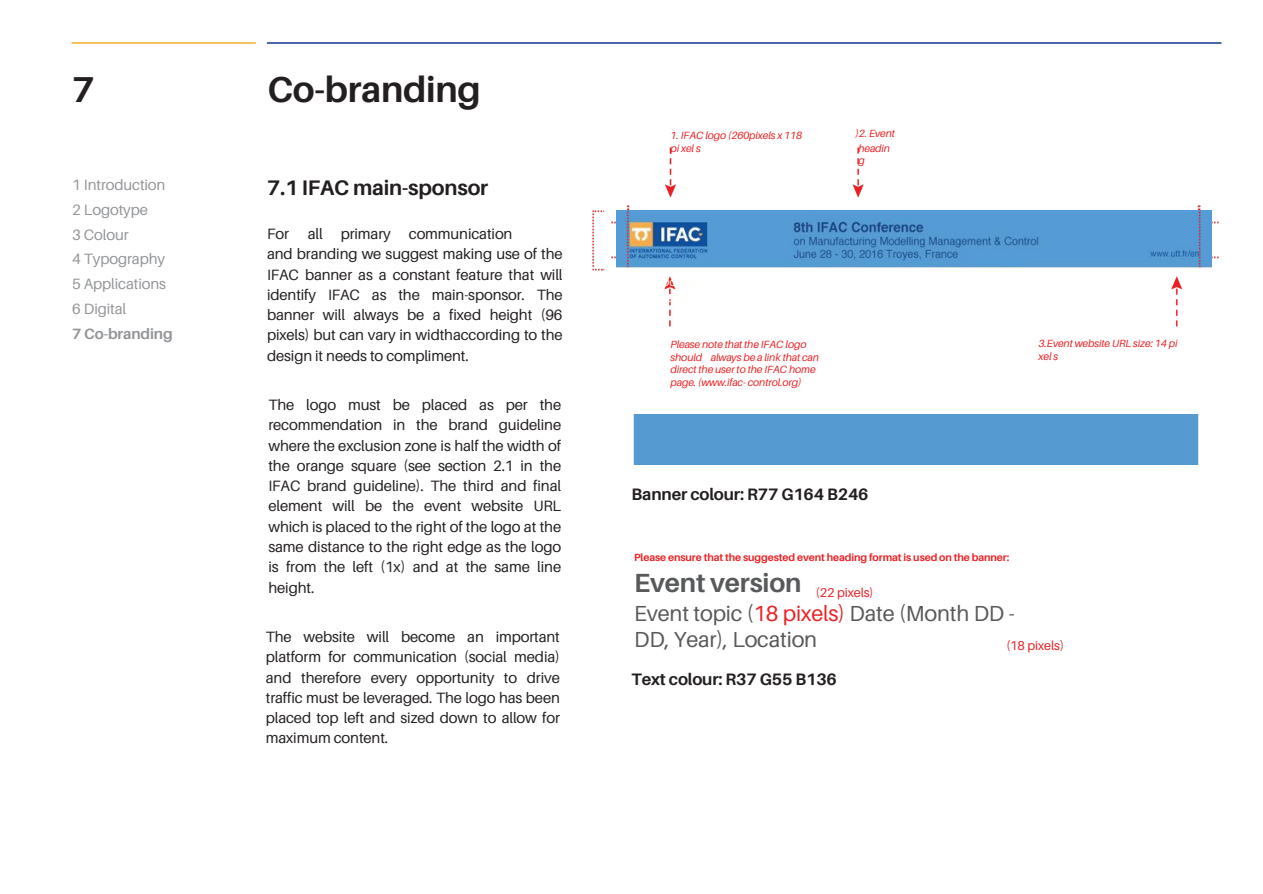
<style>
.page{position:relative;width:1263px;height:894px;background:#fff}
.page>*{position:absolute;margin:0;border:0;box-sizing:border-box;transform-origin:0 0}
.t1{font:700 36px "Aileron";letter-spacing:-.01em;color:#231f20}
.t2{font:700 26.25px "Aileron";letter-spacing:-.005em;color:#58595b}
.t3{font:21.75px/25.8px "Aileron";letter-spacing:-.01em;color:#58595b}
.t4{font:700 21px "Aileron";letter-spacing:-.01em;color:#231f20}
.t5{font:700 16.5px "Aileron";letter-spacing:-.01em;color:#231f20}
.t6{font:15px/20.2px "Aileron";letter-spacing:-.01em;color:#231f20;text-align:justify}
.t7{font:15px/24.8px "Aileron";letter-spacing:-.01em;color:#939598}
.t8{font:700 15px "Aileron";letter-spacing:-.01em;color:#939598}
.t9{font:12.75px "Aileron";letter-spacing:-.01em;color:#eb2225}
.t10{font:italic 10.5px/12.3px "Aileron";letter-spacing:-.01em;color:#eb2225}
.t11{font:700 10.5px "Aileron";letter-spacing:-.01em;color:#eb2225}
.s1{color:#eb2225}
</style>
<div class="page">
<img style="left:71px;top:42px;width:1151px;height:2px">
<img style="left:592px;top:147px;width:272px;height:124px">
<div style="left:633px;top:415px;width:566px;height:49px;background:#559bd2"></div>
<img style="left:604px;top:198px;width:615px;height:129px">
<h4 class="t1" style="left:72px;top:67px;width:24px">7</h4>
<h4 class="t1" style="left:267px;top:67px;width:215px">Co-branding</h4>
<p class="t7" style="left:72px;top:172px;width:95px">1 Introduction<br>2 Logotype<br>3 Colour<br>4 Typography<br>5 Applications<br>6 Digital</p>
<p class="t8" style="left:72px;top:324px;width:102px">7 Co-branding</p>
<p class="t4" style="left:267px;top:174px;width:223px">7.1 IFAC main-sponsor</p>
<h4 class="t6" style="left:267px;top:224px;width:23px">For</h4>
<p class="t6" style="left:308px;top:224px;width:17px">all</p>
<p class="t6" style="left:341px;top:224px;width:52px">primary</p>
<p class="t6" style="left:409px;top:224px;width:105px">communication</p>
<p class="t6" style="left:267px;top:243px;width:297px">and branding we suggest making use of the IFAC banner as a constant feature that will identify IFAC as the main-sponsor. The banner will always be a fixed height (96 pixels) but can vary in widthaccording to the design it needs to compliment.</p>
<p class="t6" style="left:268px;top:394px;width:294px">The logo must be placed as per the recommendation in the brand guideline where the exclusion zone is half the width of the orange square (see section 2.1 in the IFAC brand guideline). The third and final element will be the event website URL which is placed to the right of the logo at the same distance to the right edge as the logo is from the left (1x) and at the same line height.</p>
<h4 class="t6" style="left:266px;top:626px;width:296px">The website will become an important platform for communication (social media) and therefore every opportunity to drive traffic must be leveraged. The logo has been placed top left and sized down to allow for maximum content.</h4>
<p class="t10" style="left:670px;top:129px;width:133px">1. IFAC logo (260pixels x 118 pi xel s</p>
<h4 class="t10" style="left:855px;top:127px;width:41px">)2. Event</h4>
<p class="t10" style="left:858px;top:142px;width:33px">headin g</p>
<p class="t10" style="left:670px;top:338px;width:137px">Please note that the IFAC logo</p>
<p class="t10" style="left:670px;top:350px;width:33px">should</p>
<p class="t10" style="left:711px;top:350px;width:110px">always be a link that can</p>
<h4 class="t10" style="left:670px;top:363px;width:147px">direct the user to the IFAC home page. (www.ifac- control.org)</h4>
<p class="t5" style="left:631px;top:483px;width:239px">Banner colour: R77 G164 B246</p>
<p class="t10" style="left:1039px;top:336px;width:141px;line-height:13.5px">3.Event website URL size: 14 pi xel s</p>
<h3 class="t11" style="left:634px;top:550px;width:377px">Please ensure that the suggested event heading format is used on the banner:</h3>
<p class="t2" style="left:634px;top:566px;width:169px">Event version</p>
<p class="t3" style="left:634px;top:600px;width:382px">Event topic (<span class="s1">18 pixels)</span> Date (Month DD -<br>DD, Year), Location</p>
<h5 class="t9" style="left:816px;top:584px;width:59px">(22 pixels)</h5>
<h5 class="t9" style="left:1006px;top:637px;width:59px">(18 pixels)</h5>
<p class="t5" style="left:631px;top:668px;width:207px">Text colour: R37 G55 B136</p>
</div>
